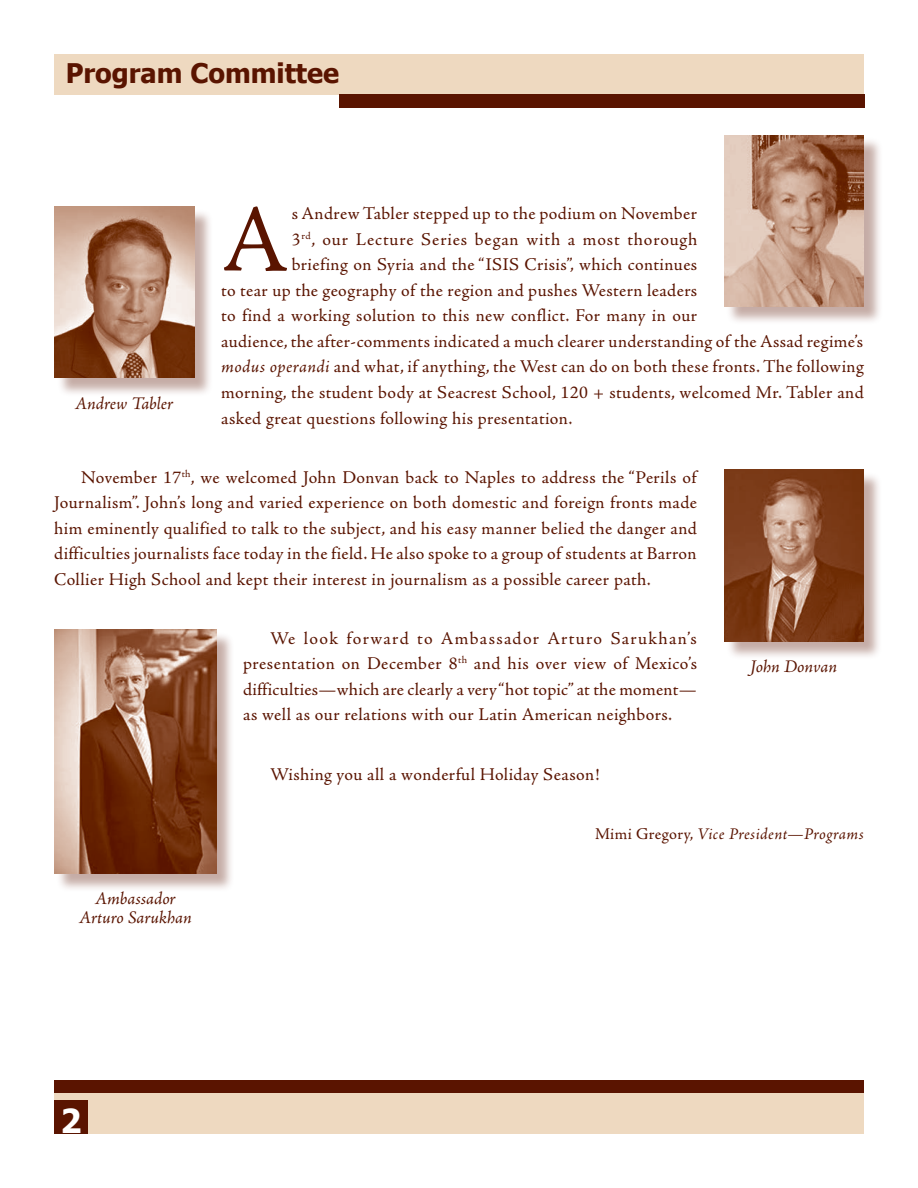
<style>
.page{position:relative;width:918px;height:1188px;background:#fff}
.page>*{position:absolute;margin:0;border:0;box-sizing:border-box;transform-origin:0 0}
.t1{font:96px "Adobe Jenson Pro";color:#5a1400}
.t2{font:700 33px "Tahoma";color:#fff}
.t3{font:700 27px "Tahoma";color:#5a1400}
.t4{font:18px/25.5px "Adobe Jenson Pro";letter-spacing:.02em;color:#5a1400;text-align:justify}
.t5{font:italic 18px/19.5px "Adobe Jenson Pro";letter-spacing:-.005em;color:#5a1400;text-align:center}
.t6{font:18px "Adobe Jenson Pro";letter-spacing:.05em;color:#5a1400}
.t7{font:italic 16.5px "Adobe Jenson Pro";letter-spacing:.02em;color:#5a1400}
.s1{font-style:italic}
.s2{font-style:normal}
</style>
<div class="page">
<div style="left:54px;top:1080px;width:810px;height:14px;background:#5a1400"></div>
<div style="left:54px;top:1094px;width:810px;height:40px;background:#eed9c0"></div>
<div style="left:54px;top:1100px;width:34px;height:34px;background:#5a1400"></div>
<div style="left:726px;top:137px;width:157px;height:188px;background:#5a1400;opacity:.35"></div>
<img style="left:724px;top:135px;width:140px;height:172px">
<div style="left:54px;top:54px;width:810px;height:40px;background:#eed9c0"></div>
<div style="left:339px;top:94px;width:525px;height:14px;background:#5a1400"></div>
<div style="left:57px;top:209px;width:156px;height:188px;background:#5a1400;opacity:.35"></div>
<img style="left:54px;top:206px;width:140px;height:172px">
<div style="left:726px;top:472px;width:157px;height:188px;background:#5a1400;opacity:.35"></div>
<img style="left:724px;top:470px;width:140px;height:171px">
<div style="left:56px;top:632px;width:179px;height:260px;background:#5a1400;opacity:.35"></div>
<img style="left:54px;top:630px;width:162px;height:243px">
<h3 class="t3" style="left:66px;top:54px;width:275px">Program Committee</h3>
<p class="t5" style="left:75px;top:395px;width:100px">Andrew Tabler</p>
<h1 class="t1" style="left:221px;top:186px;width:70px">A</h1>
<p class="t4" style="left:292px;top:201px;width:407px">s Andrew Tabler stepped up to the podium on November</p>
<p class="t6" style="left:292px;top:229px;width:407px">3<sup>rd</sup>, our Lecture Series began with a most thorough</p>
<p class="t4" style="left:292px;top:252px;width:407px">briefing on Syria and the “ISIS Crisis”, which continues</p>
<p class="t4" style="left:221px;top:278px;width:478px">to tear up the geography of the region and pushes Western leaders</p>
<p class="t4" style="left:221px;top:303px;width:478px">to find a working solution to this new conflict. For many in our</p>
<p class="t4" style="left:221px;top:329px;width:644px">audience, the after-comments indicated a much clearer understanding of the Assad regime’s</p>
<p class="t4" style="left:221px;top:354px;width:644px"><span class="s1">modus operandi</span> and what, if anything, the West can do on both these fronts. The following</p>
<p class="t4" style="left:221px;top:380px;width:644px">morning, the student body at Seacrest School, 120 + students, welcomed Mr. Tabler and</p>
<p class="t4" style="left:221px;top:405px;width:353px">asked great questions following his presentation.</p>
<p class="t4" style="left:54px;top:465px;width:644px;text-indent:27px">November 17<sup>th</sup>, we welcomed John Donvan back to Naples to address the “Perils of Journalism”. John’s long and varied experience on both domestic and foreign fronts made him eminently qualified to talk to the subject, and his easy manner belied the danger and difficulties journalists face today in the field. He also spoke to a group of students at Barron Collier High School and kept their interest in journalism as a possible career path.</p>
<p class="t4" style="left:243px;top:626px;width:455px;text-indent:27px">We look forward to Ambassador Arturo Sarukhan’s presentation on December 8<sup>th</sup> and his over view of Mexico’s difficulties—which are clearly a very “hot topic” at the moment— as well as our relations with our Latin American neighbors.</p>
<p class="t4" style="left:270px;top:762px;width:331px">Wishing you all a wonderful Holiday Season!</p>
<p class="t5" style="left:750px;top:658px;width:88px">John Donvan</p>
<p class="t5" style="left:79px;top:890px;width:115px">Ambassador<br>Arturo Sarukhan</p>
<h2 class="t2" style="left:60px;top:1098px;width:23px">2</h2>
<p class="t7" style="left:595px;top:824px;width:270px"><span class="s2">Mimi Gregory,</span> Vice President—Programs</p>
</div>
